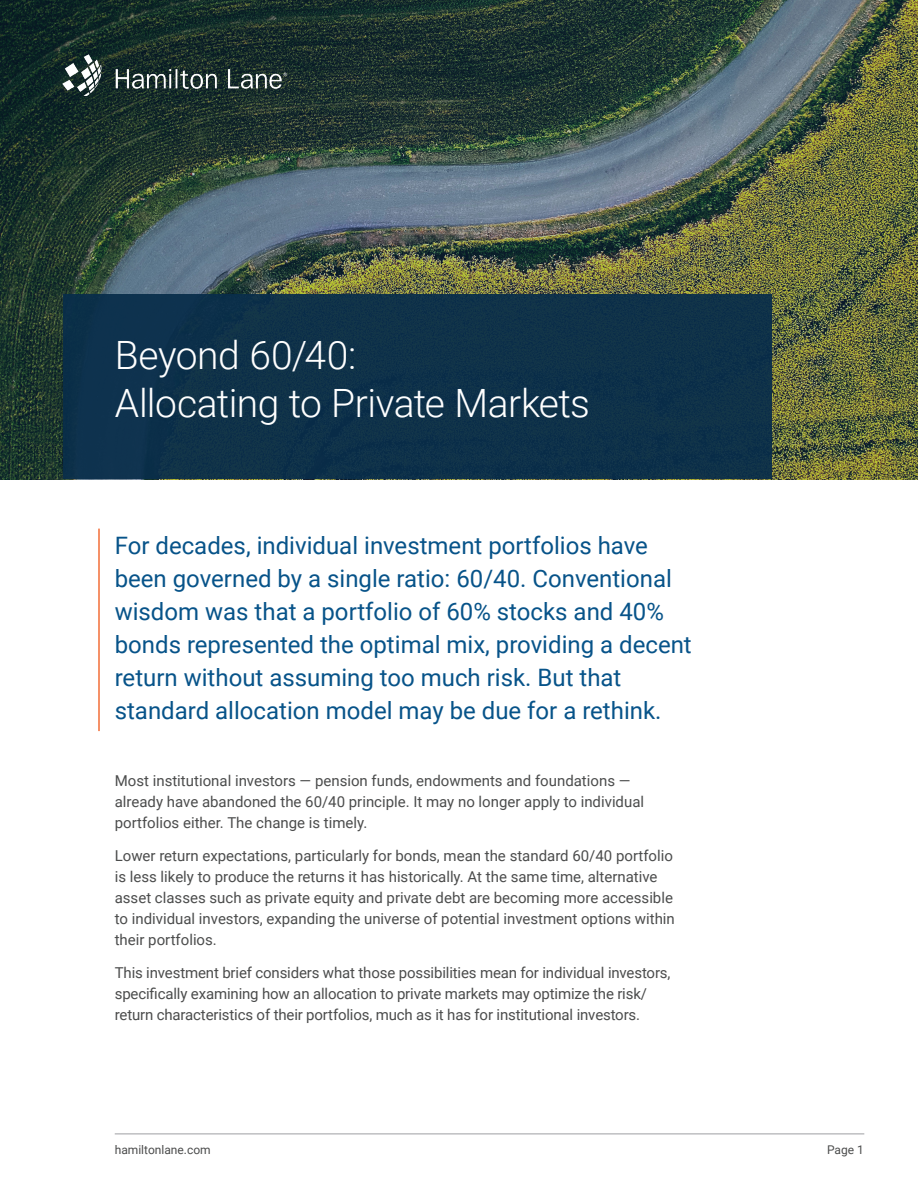
<style>
.page{position:relative;width:918px;height:1188px;background:#fff}
.page>*{position:absolute;margin:0;border:0;box-sizing:border-box;transform-origin:0 0}
.t1{font:300 39px/48px "Roboto";letter-spacing:-.015em;color:#fff}
.Intro_Text{font:24px/33px "Roboto";color:#075389}
.Paragraph_Body{font:15px/21px "Roboto";color:#4b4c4c}
.Page_Header_and_Foot{font:12px "Roboto";color:#4b4c4c}
</style>
<div class="page">
<hr style="left:115px;top:1134px;width:749px;height:1px;background:#9d9fa2">
<img style="left:0;top:0;width:918px;height:479px">
<div style="left:63px;top:295px;width:708px;height:184px;background:#082d4a"></div>
<img style="left:63px;top:55px;width:223px;height:41px">
<hr style="left:98px;top:529px;width:2px;height:202px;background:#f26d37">
<p class="t1" style="left:115px;top:330px;width:477px">Beyond 60/40:<br>Allocating to Private Markets</p>
<p class="Intro_Text" style="left:115px;top:528px;width:579px">For decades, individual investment portfolios have been governed by a single ratio: 60/40. Conventional wisdom was that a portfolio of 60% stocks and 40% bonds represented the optimal mix, providing a decent return without assuming too much risk. But that standard allocation model may be due for a rethink.</p>
<p class="Paragraph_Body" style="left:115px;top:770px;width:531px">Most institutional investors — pension funds, endowments and foundations — already have abandoned the 60/40 principle. It may no longer apply to individual portfolios either. The change is timely.</p>
<p class="Paragraph_Body" style="left:115px;top:845px;width:562px">Lower return expectations, particularly for bonds, mean the standard 60/40 portfolio is less likely to produce the returns it has historically. At the same time, alternative asset classes such as private equity and private debt are becoming more accessible to individual investors, expanding the universe of potential investment options within their portfolios.</p>
<p class="Paragraph_Body" style="left:115px;top:962px;width:557px">This investment brief considers what those possibilities mean for individual investors, specifically examining how an allocation to private markets may optimize the risk/ return characteristics of their portfolios, much as it has for institutional investors.</p>
<p class="Page_Header_and_Foot" style="left:115px;top:1141px;width:97px">hamiltonlane.com</p>
<p class="Page_Header_and_Foot" style="left:827px;top:1141px;width:38px">Page 1</p>
</div>
